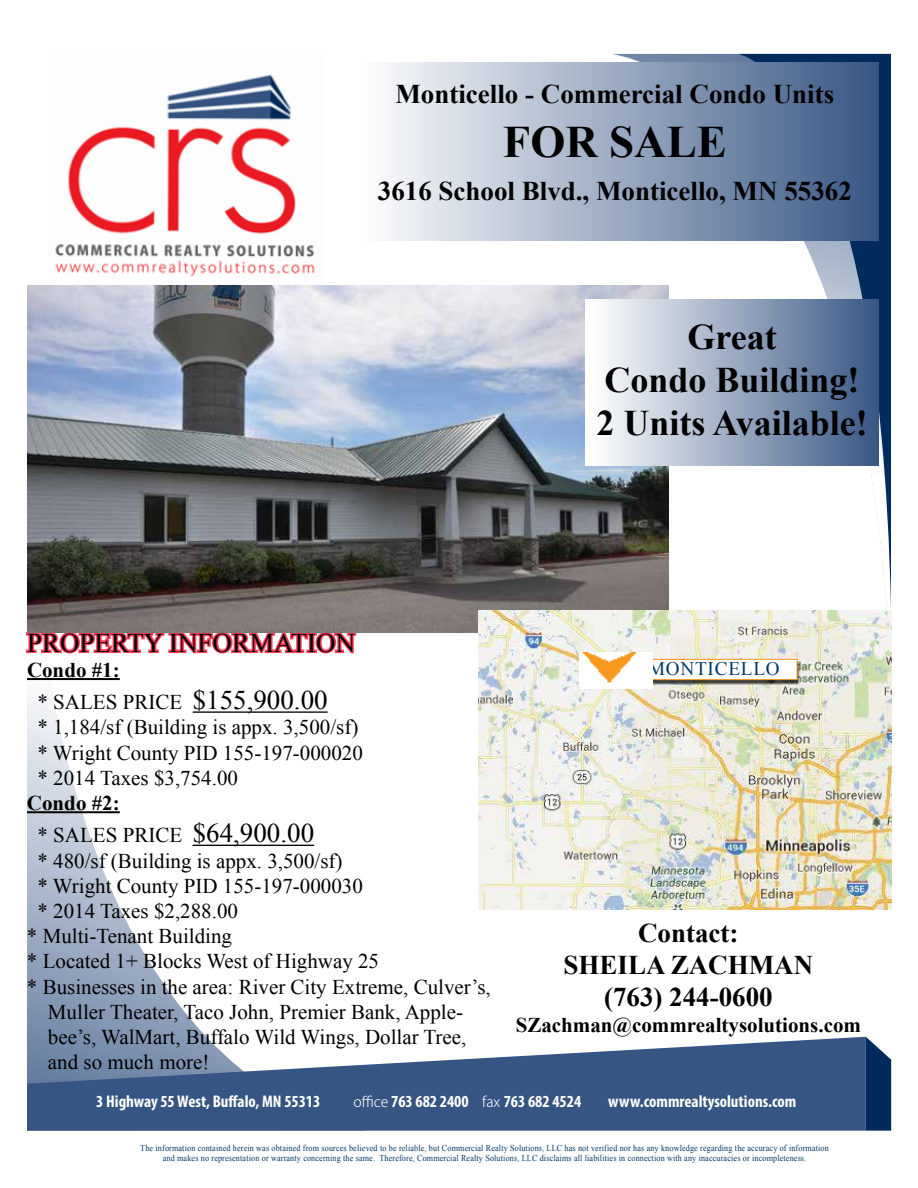
<style>
.page{position:relative;width:918px;height:1188px;background:#fff}
.page>*{position:absolute;margin:0;border:0;box-sizing:border-box;transform-origin:0 0}
.t1{font:700 45px "Times New Roman";color:#000}
.t2{font:700 36px/43.2px "Times New Roman";color:#000;text-align:center}
.t3{font:700 27px/32.4px "Times New Roman";color:#000;text-align:center}
.t4{font:27px "Times New Roman";color:#000}
.t5{font:21px/32.4px "Times New Roman";color:#000}
.t6{font:700 21px "Times New Roman";color:#000}
.t7{font:19.2px "Times New Roman";color:#003767}
.t8{font:700 condensed 16.95px "Myriad Pro";color:#fff}
.t9{font:9px/10.5px "Times New Roman";letter-spacing:.02em;color:#003767;text-align:center;scale:.9 1}
.s1{font-weight:700}
.s2{font-size:27px}
.s3{font-family:"Koz Go Pro";font-weight:300;font-stretch:normal;font-size:14.1px}
</style>
<div class="page">
<svg style="left:611px;top:54px;width:127px;height:9px"></svg>
<svg style="left:738px;top:54px;width:153px;height:556px"></svg>
<svg style="left:27px;top:656px;width:288px;height:381px"></svg>
<svg style="left:27px;top:1037px;width:839px;height:94px;fill:#365583"></svg>
<svg style="left:866px;top:1037px;width:25px;height:94px"></svg>
<img style="left:55px;top:74px;width:260px;height:203px">
<div style="left:351px;top:63px;width:528px;height:178px;background:linear-gradient(to right,#fff,#385784)"></div>
<hr style="left:27px;top:678px;width:93px;height:2px;background:#000">
<hr style="left:193px;top:711px;width:135px;height:2px;background:#000">
<hr style="left:27px;top:811px;width:93px;height:2px;background:#000">
<hr style="left:193px;top:845px;width:121px;height:1px;background:#000">
<svg style="left:25px;top:632px;width:332px;height:24px"></svg>
<img style="left:27px;top:285px;width:642px;height:348px">
<div style="left:586px;top:299px;width:292px;height:167px;background:linear-gradient(to right,#fff,#395785)"></div>
<img style="left:478px;top:610px;width:413px;height:299px">
<div style="left:623px;top:660px;width:177px;height:25px;background:#000;opacity:.75"></div>
<svg style="left:652px;top:659px;width:146px;height:21px"></svg>
<img style="left:579px;top:652px;width:73px;height:36px">
<p class="t3" style="left:395px;top:77px;width:440px">Monticello - Commercial Condo Units</p>
<h1 class="t1" style="left:503px;top:111px;width:225px">FOR SALE</h1>
<p class="t3" style="left:378px;top:174px;width:476px">3616 School Blvd., Monticello, MN 55362</p>
<h2 class="t2" style="left:596px;top:314px;width:273px">Great<br>Condo Building!<br>2 Units Available!</h2>
<p class="t4" style="left:27px;top:624px;width:330px">PROPERTY INFORMATION</p>
<p class="t5" style="left:38px;top:653px;width:292px;text-indent:-10px"><span class="s1">Condo #1:<br></span>* SALES PRICE <span class="s2">$155,900.00</span></p>
<p class="t5" style="left:37px;top:714px;width:327px;line-height:25.2px">* 1,184/sf (Building is appx. 3,500/sf) * Wright County PID 155-197-000020 * 2014 Taxes $3,754.00</p>
<p class="t5" style="left:37px;top:786px;width:278px;text-indent:-10px"><span class="s1">Condo #2:<br></span>* SALES PRICE <span class="s2">$64,900.00</span></p>
<p class="t5" style="left:37px;top:844px;width:307px">* 480/sf (Building is appx. 3,500/sf)</p>
<p class="t5" style="left:37px;top:869px;width:327px">* Wright County PID 155-197-000030</p>
<p class="t5" style="left:37px;top:894px;width:202px">* 2014 Taxes $2,288.00</p>
<p class="t5" style="left:27px;top:920px;width:207px">* Multi-Tenant Building</p>
<p class="t5" style="left:27px;top:945px;width:354px">* Located 1+ Blocks West of Highway 25</p>
<p class="t5" style="left:27px;top:970px;width:465px">* Businesses in the area: River City Extreme, Culver’s,</p>
<p class="t5" style="left:48px;top:995px;width:417px">Muller Theater, Taco John, Premier Bank, Apple-</p>
<p class="t5" style="left:48px;top:1020px;width:420px">bee’s, WalMart, Buffalo Wild Wings, Dollar Tree,</p>
<p class="t5" style="left:48px;top:1046px;width:163px">and so much more!</p>
<p class="t7" style="left:648px;top:655px;width:15px">monticello</p>
<p class="t3" style="left:563px;top:916px;width:251px">Contact:<br>SHEILA ZACHMAN (763) 244-0600</p>
<p class="t6" style="left:516px;top:1010px;width:347px">SZachman@commrealtysolutions.com</p>
<p class="t8" style="left:96px;top:1091px;width:226px">3 Highway 55 West, Buffalo, MN 55313</p>
<p class="t8" style="left:353px;top:1091px;width:229px"><span class="s3">office</span> 763 682 2400 <span class="s3">fax</span> 763 682 4524</p>
<p class="t8" style="left:608px;top:1091px;width:190px">www.commrealtysolutions.com</p>
<p class="t9" style="left:140px;top:1142px;width:767px">The information contained herein was obtained from sources believed to be reliable, but Commercial Realty Solutions, LLC has not verified nor has any knowledge regarding the accuracy of information and makes no representation or warranty concerning the same. Therefore, Commercial Realty Solutions, LLC disclaims all liabilities in connection with any inaccuracies or incompleteness.</p>
</div>
